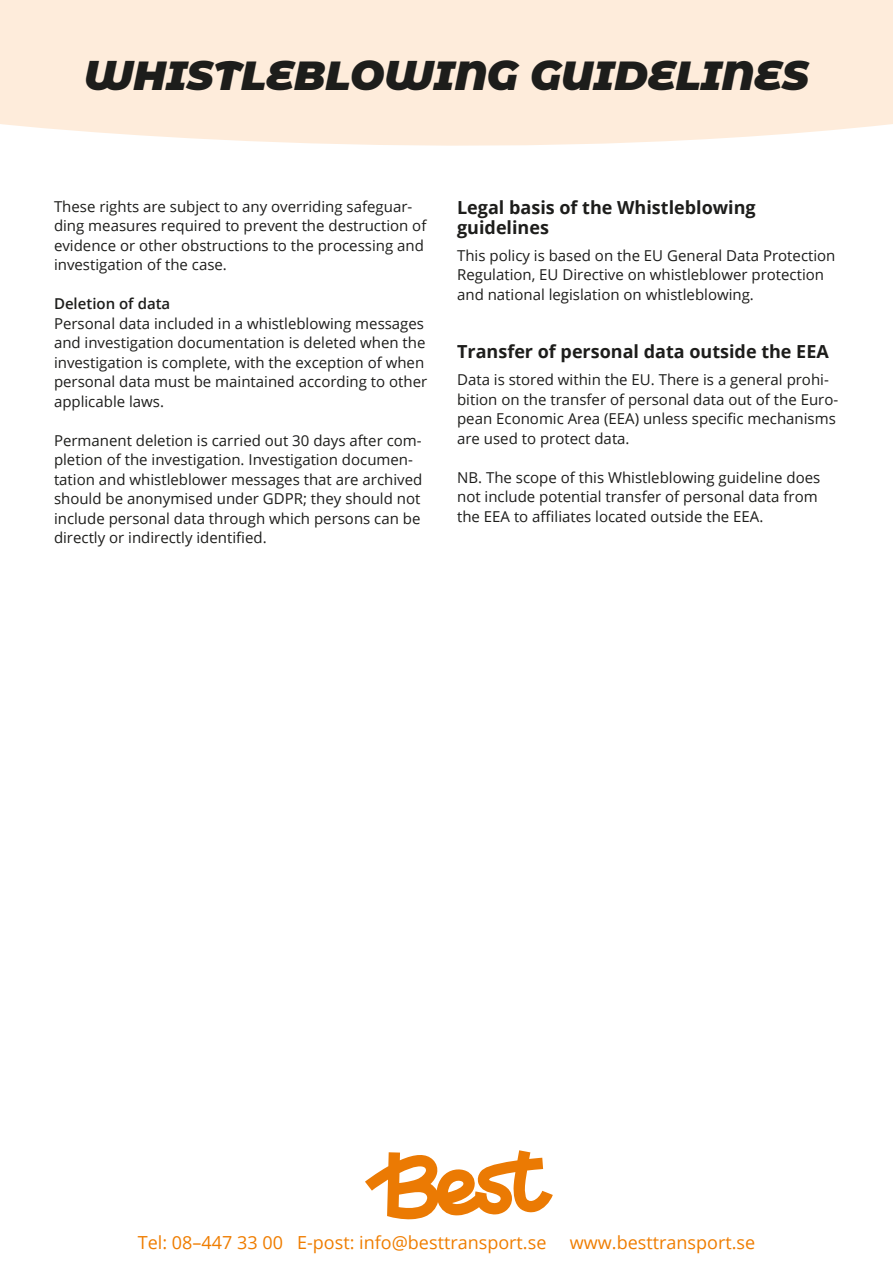
<style>
.page{position:relative;width:893px;height:1263px;background:#fff}
.page>*{position:absolute;margin:0;border:0;box-sizing:border-box;transform-origin:0 0}
.t1{font:italic 900 40.5px "Montserrat Alternates";color:#1d1d1b}
.t2{font:700 18px "Open Sans";color:#1d1d1b}
.t3{font:18px "Open Sans";color:#ef7d00}
.t4{font:15px/19.5px "Open Sans";color:#1d1d1b}
.t5{font:600 15px "Open Sans";color:#1d1d1b}
</style>
<div class="page">
<svg style="left:365px;top:1150px;width:188px;height:69px"></svg>
<div style="left:0;top:0;width:893px;height:146px;background:#feecdb"></div>
<p class="t1" style="left:84px;top:45px;width:726px">WHISTLEBLOWING GUIDELINES</p>
<p class="t4" style="left:54px;top:196px;width:374px">These rights are subject to any overriding safeguar&shy;ding measures required to prevent the destruction of evidence or other obstructions to the processing and investigation of the case.</p>
<p class="t5" style="left:54px;top:294px;width:118px">Deletion of data</p>
<p class="t4" style="left:54px;top:313px;width:375px">Personal data included in a whistleblowing messages and investigation documentation is deleted when the investigation is complete, with the exception of when personal data must be maintained according to other applicable laws.</p>
<p class="t4" style="left:54px;top:430px;width:370px">Permanent deletion is carried out 30 days after com&shy;pletion of the investigation. Investigation documen&shy;tation and whistleblower messages that are archived should be anonymised under GDPR; they should not include personal data through which persons can be directly or indirectly identified.</p>
<p class="t2" style="left:457px;top:195px;width:300px">Legal basis of the Whistleblowing</p>
<p class="t2" style="left:457px;top:214px;width:93px">guidelines</p>
<p class="t4" style="left:457px;top:245px;width:380px">This policy is based on the EU General Data Protection<br>Regulation, EU Directive on whistleblower protection and national legislation on whistleblowing.</p>
<p class="t2" style="left:457px;top:339px;width:373px">Transfer of personal data outside the EEA</p>
<p class="t4" style="left:457px;top:370px;width:383px">Data is stored within the EU. There is a general prohi&shy;bition on the transfer of personal data out of the Euro&shy;pean Economic Area (EEA) unless specific mechanisms are used to protect data.</p>
<p class="t4" style="left:457px;top:467px;width:365px">NB. The scope of this Whistleblowing guideline does not include potential transfer of personal data from the EEA to affiliates located outside the EEA.</p>
<p class="t3" style="left:138px;top:1230px;width:410px">Tel: 08–447 33 00 E-post: info@besttransport.se</p>
<p class="t3" style="left:570px;top:1230px;width:187px">www.besttransport.se</p>
</div>
